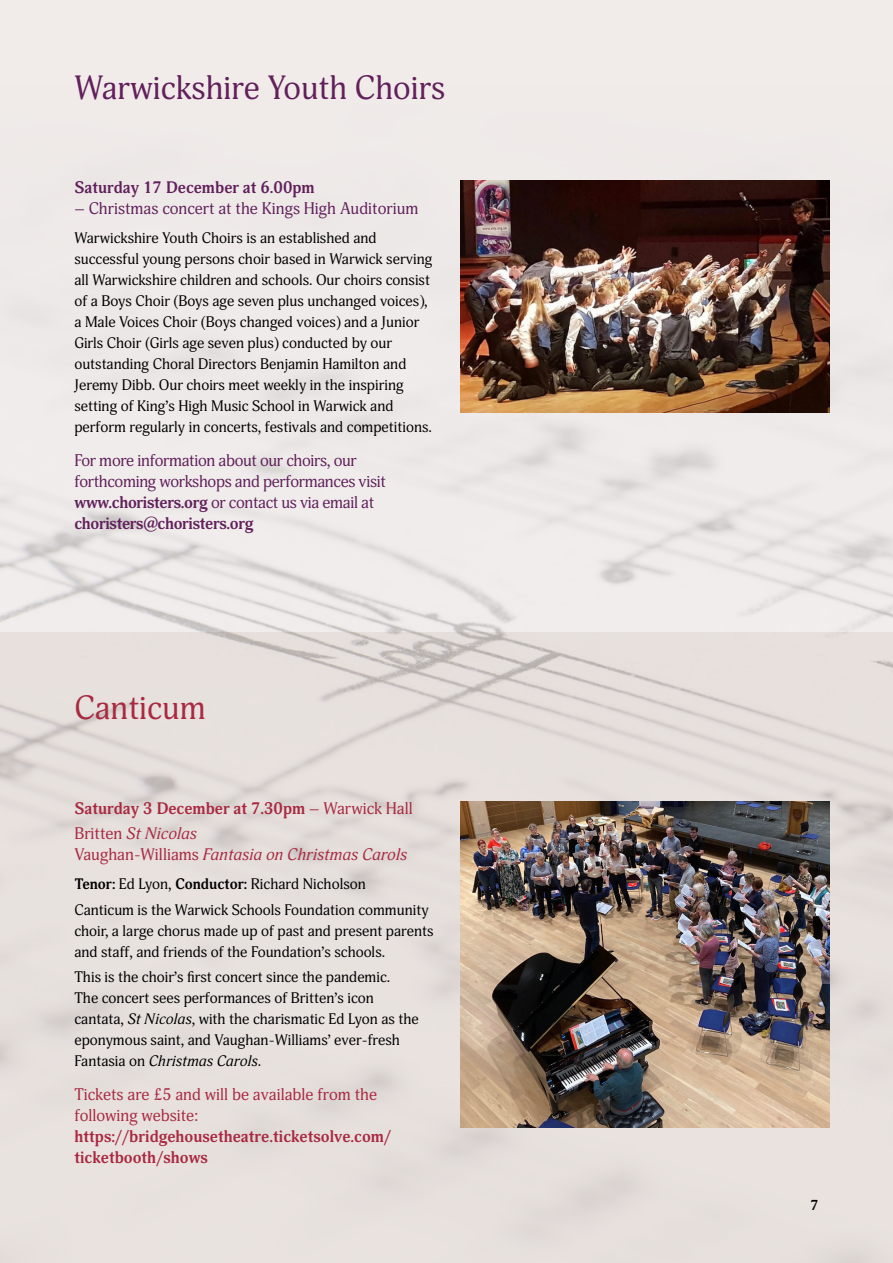
<style>
.page{position:relative;width:893px;height:1263px;background:#fff}
.page>*{position:absolute;margin:0;border:0;box-sizing:border-box;transform-origin:0 0}
.t1{font:33px "Adonis";color:#61205b}
.t2{font:33px "Adonis";color:#a92940}
.t3{font:16.5px/21px "Adonis";letter-spacing:-.02em;color:#61205b}
.t4{font:700 16.5px/25.2px "Adonis";color:#a92940}
.t5{font:16.5px/21px "Adonis";color:#a92940}
.t6{font:16.5px "Adonis";color:#61205b}
.t7{font:italic 16.5px "Adonis";color:#a92940}
.t8{font:700 16.5px "Adonis";color:#61205b}
.t9{font:15px/21px "Adonis";color:#000}
.t10{font:700 14.25px "Adonis";color:#000}
.s1{font-weight:700}
.s2{font-weight:400}
.s3{font-weight:400;font-style:italic}
.s4{font-style:normal}
.s5{font-style:italic}
</style>
<div class="page">
<div style="left:0;top:0;width:893px;height:631px;background:#f1ecea"></div>
<img style="left:0;top:180px;width:893px;height:1083px">
<img style="left:460px;top:801px;width:369px;height:327px">
<img style="left:460px;top:181px;width:369px;height:231px">
<h1 class="t1" style="left:74px;top:68px;width:372px">Warwickshire Youth Choirs</h1>
<p class="t8" style="left:74px;top:178px;width:242px">Saturday 17 December at 6.00pm</p>
<p class="t6" style="left:74px;top:198px;width:345px">– Christmas concert at the Kings High Auditorium</p>
<p class="t9" style="left:74px;top:228px;width:360px">Warwickshire Youth Choirs is an established and successful young persons choir based in Warwick serving all Warwickshire children and schools. Our choirs consist of a Boys Choir (Boys age seven plus unchanged voices), a Male Voices Choir (Boys changed voices) and a Junior Girls Choir (Girls age seven plus) conducted by our outstanding Choral Directors Benjamin Hamilton and Jeremy Dibb. Our choirs meet weekly in the inspiring setting of King’s High Music School in Warwick and perform regularly in concerts, festivals and competitions.</p>
<p class="t3" style="left:74px;top:450px;width:313px">For more information about our choirs, our forthcoming workshops and performances visit <span class="s1">www.choristers.org</span> or contact us via email at <span class="s1">choristers@choristers.org</span></p>
<h1 class="t2" style="left:74px;top:689px;width:133px">Canticum</h1>
<p class="t4" style="left:74px;top:796px;width:340px">Saturday 3 December at 7.30pm <span class="s2">– Warwick Hall<br>Britten</span> <span class="s3">St Nicolas</span></p>
<p class="t7" style="left:74px;top:845px;width:334px"><span class="s4">Vaughan-Williams</span> Fantasia on Christmas Carols</p>
<p class="t9" style="left:74px;top:872px;width:356px;line-height:25.2px"><span class="s1">Tenor:</span> Ed Lyon, <span class="s1">Conductor:</span> Richard Nicholson<br>Canticum is the Warwick Schools Foundation community</p>
<p class="t9" style="left:74px;top:920px;width:361px">choir, a large chorus made up of past and present parents and staff, and friends of the Foundation’s schools.</p>
<p class="t9" style="left:74px;top:967px;width:346px">This is the choir’s first concert since the pandemic.<br>The concert sees performances of Britten’s icon cantata, <span class="s5">St Nicolas</span>, with the charismatic Ed Lyon as the eponymous saint, and Vaughan-Williams’ ever-fresh Fantasia on <span class="s5">Christmas Carols</span>.</p>
<p class="t5" style="left:74px;top:1084px;width:304px">Tickets are £5 and will be available from the following website:</p>
<p class="t4" style="left:74px;top:1126px;width:318px;line-height:21px">https://bridgehousetheatre.ticketsolve.com/ ticketbooth/shows</p>
<p class="t10" style="left:810px;top:1197px;width:10px">7</p>
</div>
